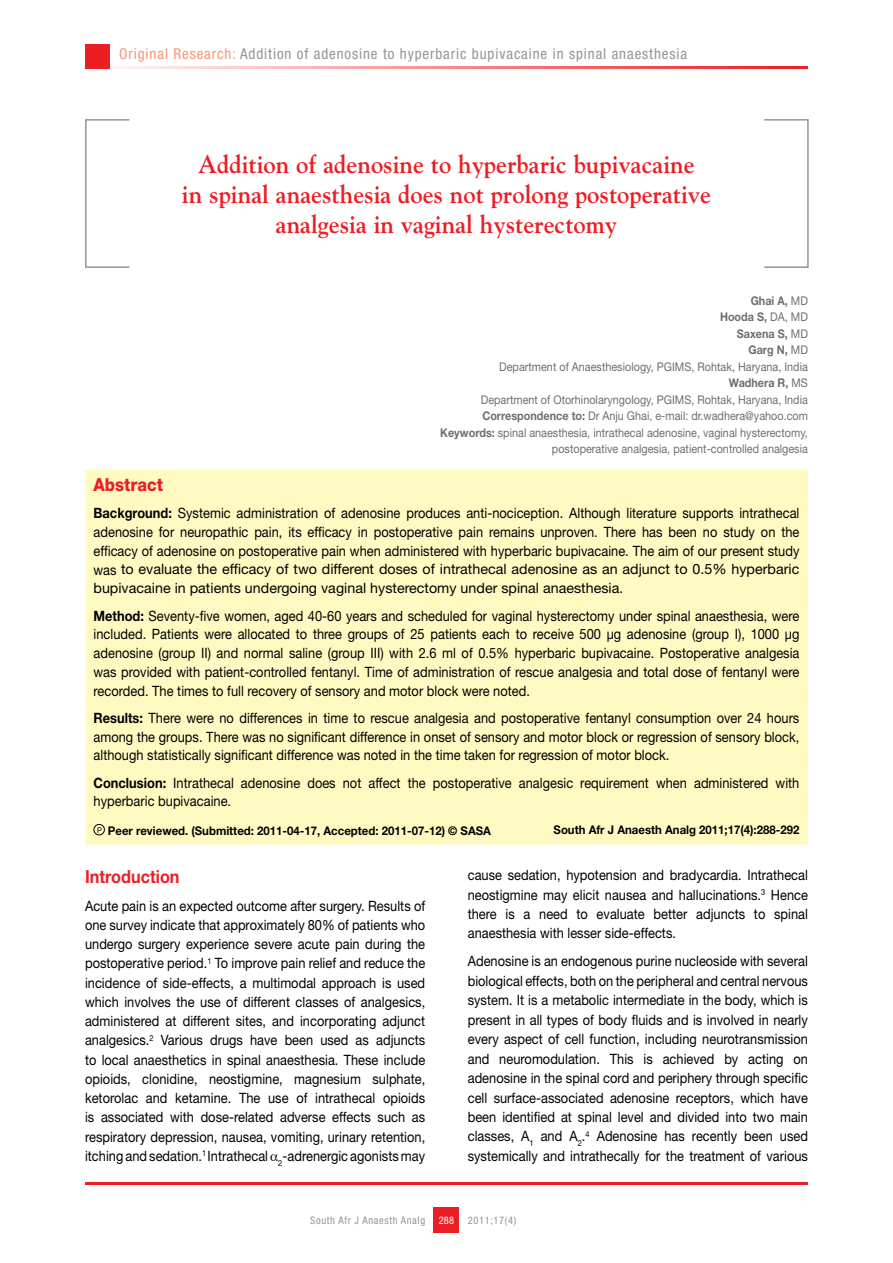
<style>
.page{position:relative;width:893px;height:1263px;background:#fff}
.page>*{position:absolute;margin:0;border:0;box-sizing:border-box;transform-origin:0 0}
.t1{font:700 25.5px/30px "Goudy";color:#ed1d24;text-align:center;scale:.96 1}
.t2{font:700 18px "Helvetica Neue LT Std";color:#ed1d24;scale:.9 1}
.t3{font:800 18px "Helvetica Neue LT Std";color:#ed1d24;scale:.9 1}
.t4{font:condensed 15px "Helvetica Neue LT Std";letter-spacing:.06em;color:#939598}
.t5{font:14.25px/19.2px "Helvetica Neue LT Std";color:#000;text-align:justify;scale:.9 1}
.t6{font:12px/16.5px "Helvetica Neue LT Std";color:#6d6e71;text-align:right;scale:.9 1}
.t7{font:700 12px "Helvetica Neue LT Std";color:#000;scale:.95 1}
.t8{font:condensed 10.5px "Helvetica Neue LT Std";letter-spacing:.06em;color:#939598}
.t9{font:condensed 10.5px "Helvetica Neue LT Std";color:#fff}
.s1{color:#f79679}
.s2{font-weight:700}
</style>
<div class="page">
<hr style="left:85px;top:66px;width:723px;height:2px;background:#ed1d24">
<div style="left:85px;top:44px;width:24px;height:24px;background:#ed1d24"></div>
<div style="left:434px;top:1208px;width:25px;height:25px;background:#ed1d24"></div>
<hr style="left:85px;top:1182px;width:723px;height:2px;background:#ed1d24">
<div style="left:764px;top:119px;width:45px;height:149px;border:2px solid #939598"></div>
<div style="left:85px;top:119px;width:45px;height:149px;border:2px solid #939598"></div>
<div style="left:85px;top:470px;width:723px;height:374px;background:#fffac2"></div>
<div style="left:94px;top:824px;width:11px;height:11px;border:1px solid #000;border-radius:50%"></div>
<svg style="left:98px;top:827px;width:4px;height:6px"></svg>
<p class="t4" style="left:119px;top:45px;width:569px"><span class="s1">Original Research:</span> Addition of adenosine to hyperbaric bupivacaine in spinal anaesthesia</p>
<h1 class="t1" style="left:182px;top:149px;width:553px">Addition of adenosine to hyperbaric bupivacaine<br>in spinal anaesthesia does not prolong postoperative analgesia in vaginal hysterectomy</h1>
<p class="t6" style="left:440px;top:292px;width:410px"><span class="s2">Ghai A,</span> MD<br><span class="s2">Hooda S,</span> DA, MD<br><span class="s2">Saxena S,</span> MD<br><span class="s2">Garg N,</span> MD<br>Department of Anaesthesiology, PGIMS, Rohtak, Haryana, India<br><span class="s2">Wadhera R,</span> MS<br>Department of Otorhinolaryngology, PGIMS, Rohtak, Haryana, India <span class="s2">Correspondence to:</span> Dr Anju Ghai, e-mail: dr.wadhera@yahoo.com <span class="s2">Keywords:</span> spinal anaesthesia, intrathecal adenosine, vaginal hysterectomy, postoperative analgesia, patient-controlled analgesia</p>
<p class="t3" style="left:94px;top:474px;width:79px">Abstract</p>
<p class="t5" style="left:94px;top:504px;width:786px;line-height:18.8px"><span class="s2">Background:</span> Systemic administration of adenosine produces anti-nociception. Although literature supports intrathecal adenosine for neuropathic pain, its efficacy in postoperative pain remains unproven. There has been no study on the efficacy of adenosine on postoperative pain when administered with hyperbaric bupivacaine. The aim of our present study was to evaluate the efficacy of two different doses of intrathecal adenosine as an adjunct to 0.5% hyperbaric bupivacaine in patients undergoing vaginal hysterectomy under spinal anaesthesia.</p>
<p class="t5" style="left:94px;top:606px;width:786px;line-height:18.8px"><span class="s2">Method:</span> Seventy-five women, aged 40-60 years and scheduled for vaginal hysterectomy under spinal anaesthesia, were included. Patients were allocated to three groups of 25 patients each to receive 500 µg adenosine (group I), 1000 µg adenosine (group II) and normal saline (group III) with 2.6 ml of 0.5% hyperbaric bupivacaine. Postoperative analgesia was provided with patient-controlled fentanyl. Time of administration of rescue analgesia and total dose of fentanyl were recorded. The times to full recovery of sensory and motor block were noted.</p>
<p class="t5" style="left:94px;top:708px;width:786px;line-height:18.8px"><span class="s2">Results:</span> There were no differences in time to rescue analgesia and postoperative fentanyl consumption over 24 hours among the groups. There was no significant difference in onset of sensory and motor block or regression of sensory block, although statistically significant difference was noted in the time taken for regression of motor block.</p>
<p class="t5" style="left:94px;top:773px;width:786px;line-height:18.8px"><span class="s2">Conclusion:</span> Intrathecal adenosine does not affect the postoperative analgesic requirement when administered with hyperbaric bupivacaine.</p>
<p class="t7" style="left:108px;top:823px;width:405px">Peer reviewed. (Submitted: 2011-04-17, Accepted: 2011-07-12) © SASA</p>
<p class="t7" style="left:554px;top:822px;width:260px">South Afr J Anaesth Analg 2011;17(4):288-292</p>
<p class="t2" style="left:85px;top:865px;width:107px">Introduction</p>
<p class="t5" style="left:85px;top:896px;width:379px">Acute pain is an expected outcome after surgery. Results of one survey indicate that approximately 80% of patients who undergo surgery experience severe acute pain during the postoperative period.<sup>1</sup> To improve pain relief and reduce the incidence of side-effects, a multimodal approach is used which involves the use of different classes of analgesics, administered at different sites, and incorporating adjunct analgesics.<sup>2</sup> Various drugs have been used as adjuncts to local anaesthetics in spinal anaesthesia. These include opioids, clonidine, neostigmine, magnesium sulphate, ketorolac and ketamine. The use of intrathecal opioids is associated with dose-related adverse effects such as respiratory depression, nausea, vomiting, urinary retention, itching and sedation.<sup>1</sup> Intrathecal <sub>2</sub>-adrenergic agonists may</p>
<p class="t5" style="left:468px;top:865px;width:379px">cause sedation, hypotension and bradycardia. Intrathecal neostigmine may elicit nausea and hallucinations.<sup>3</sup> Hence there is a need to evaluate better adjuncts to spinal anaesthesia with lesser side-effects.</p>
<p class="t5" style="left:468px;top:951px;width:379px">Adenosine is an endogenous purine nucleoside with several biological effects, both on the peripheral and central nervous system. It is a metabolic intermediate in the body, which is present in all types of body fluids and is involved in nearly every aspect of cell function, including neurotransmission and neuromodulation. This is achieved by acting on adenosine in the spinal cord and periphery through specific cell surface-associated adenosine receptors, which have been identified at spinal level and divided into two main classes, A<sub>1</sub> and A<sub>2</sub>.<sup>4</sup> Adenosine has recently been used systemically and intrathecally for the treatment of various</p>
<p class="t8" style="left:310px;top:1214px;width:117px">South Afr J Anaesth Analg</p>
<p class="t9" style="left:439px;top:1214px;width:17px">288</p>
<p class="t8" style="left:468px;top:1214px;width:50px">2011;17(4)</p>
</div>
